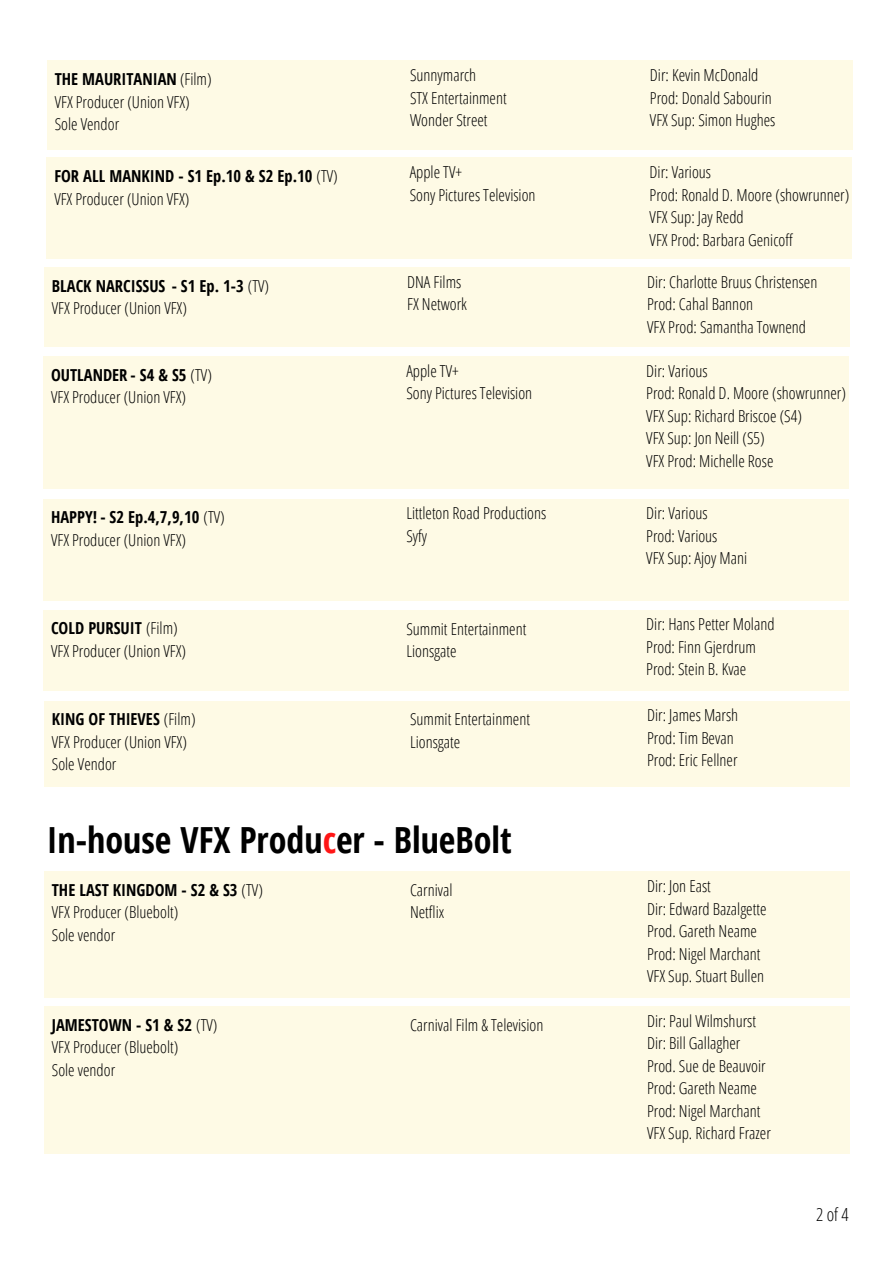
<style>
.page{position:relative;width:894px;height:1264px;background:#fff}
.page>*{position:absolute;margin:0;border:0;box-sizing:border-box;transform-origin:0 0}
.t1{font:700 36px "Open Sans Condensed";color:#000}
.t2{font:300 18px "Open Sans Condensed";color:#000}
.t3{font:300 16.5px "Open Sans Condensed";color:#000}
.t4{font:700 16.5px "Open Sans Condensed";color:#000}
.s1{font-weight:300}
.s2{color:#ff1616}
</style>
<div class="page">
<div style="left:43px;top:356px;width:805px;height:133px;background:#fefae5"></div>
<div style="left:43px;top:499px;width:805px;height:101px;background:#fefae5"></div>
<div style="left:43px;top:610px;width:805px;height:81px;background:#fefae5"></div>
<div style="left:44px;top:701px;width:805px;height:85px;background:#fefae5"></div>
<div style="left:44px;top:871px;width:805px;height:126px;background:#fefae5"></div>
<div style="left:44px;top:1006px;width:805px;height:148px;background:#fefae5"></div>
<div style="left:46px;top:158px;width:805px;height:101px;background:#fefae5"></div>
<div style="left:44px;top:267px;width:805px;height:80px;background:#fefae5"></div>
<div style="left:47px;top:61px;width:805px;height:89px;background:#fefae5"></div>
<p class="t4" style="left:55px;top:68px;width:158px">THE MAURITANIAN <span class="s1">(Film)</span></p>
<p class="t3" style="left:55px;top:90px;width:136px">VFX Producer (Union VFX)</p>
<p class="t3" style="left:55px;top:113px;width:66px">Sole Vendor</p>
<p class="t3" style="left:410px;top:63px;width:68px">Sunnymarch</p>
<p class="t3" style="left:410px;top:86px;width:98px">STX Entertainment</p>
<p class="t3" style="left:410px;top:108px;width:79px">Wonder Street</p>
<p class="t4" style="left:54px;top:164px;width:285px">FOR ALL MANKIND - S1 Ep.10 &amp; S2 Ep.10 <span class="s1">(TV)</span></p>
<p class="t3" style="left:54px;top:187px;width:136px">VFX Producer (Union VFX)</p>
<h1 class="t3" style="left:409px;top:160px;width:54px">Apple TV+</h1>
<p class="t3" style="left:409px;top:183px;width:127px">Sony Pictures Television</p>
<p class="t4" style="left:52px;top:274px;width:219px">BLACK NARCISSUS - S1 Ep. 1-3 <span class="s1">(TV)</span></p>
<p class="t3" style="left:52px;top:296px;width:136px">VFX Producer (Union VFX)</p>
<p class="t3" style="left:407px;top:270px;width:56px">DNA Films</p>
<p class="t3" style="left:407px;top:293px;width:61px">FX Network</p>
<p class="t4" style="left:51px;top:363px;width:162px">OUTLANDER - S4 &amp; S5 <span class="s1">(TV)</span></p>
<p class="t3" style="left:51px;top:385px;width:136px">VFX Producer (Union VFX)</p>
<p class="t3" style="left:406px;top:359px;width:54px">Apple TV+</p>
<p class="t3" style="left:406px;top:381px;width:127px">Sony Pictures Television</p>
<p class="t4" style="left:51px;top:505px;width:175px">HAPPY! - S2 Ep.4,7,9,10 <span class="s1">(TV)</span></p>
<p class="t3" style="left:51px;top:528px;width:136px">VFX Producer (Union VFX)</p>
<p class="t3" style="left:406px;top:501px;width:141px">Littleton Road Productions</p>
<p class="t3" style="left:406px;top:524px;width:22px">Syfy</p>
<p class="t4" style="left:51px;top:616px;width:128px">COLD PURSUIT <span class="s1">(Film)</span></p>
<p class="t3" style="left:51px;top:639px;width:136px">VFX Producer (Union VFX)</p>
<p class="t3" style="left:406px;top:617px;width:121px">Summit Entertainment</p>
<p class="t3" style="left:406px;top:639px;width:52px">Lionsgate</p>
<p class="t4" style="left:52px;top:707px;width:145px">KING OF THIEVES <span class="s1">(Film)</span></p>
<p class="t3" style="left:52px;top:730px;width:136px">VFX Producer (Union VFX)</p>
<p class="t3" style="left:52px;top:752px;width:66px">Sole Vendor</p>
<p class="t3" style="left:410px;top:707px;width:121px">Summit Entertainment</p>
<p class="t3" style="left:410px;top:730px;width:52px">Lionsgate</p>
<p class="t1" style="left:47px;top:814px;width:466px">In-house VFX Produ<span class="s2">c</span>er - BlueBolt</p>
<p class="t4" style="left:52px;top:878px;width:212px">THE LAST KINGDOM - S2 &amp; S3 <span class="s1">(TV)</span></p>
<p class="t3" style="left:52px;top:900px;width:128px">VFX Producer (Bluebolt)</p>
<p class="t3" style="left:52px;top:923px;width:65px">Sole vendor</p>
<p class="t4" style="left:52px;top:1012px;width:167px">JAMESTOWN - S1 &amp; S2 <span class="s1">(TV)</span></p>
<p class="t3" style="left:52px;top:1035px;width:128px">VFX Producer (Bluebolt)</p>
<p class="t3" style="left:52px;top:1057px;width:65px">Sole vendor</p>
<p class="t3" style="left:410px;top:878px;width:44px">Carnival</p>
<p class="t3" style="left:410px;top:900px;width:36px">Netflix</p>
<p class="t3" style="left:410px;top:1012px;width:135px">Carnival Film &amp; Television</p>
<p class="t3" style="left:649px;top:63px;width:110px">Dir: Kevin McDonald</p>
<p class="t3" style="left:649px;top:86px;width:123px">Prod: Donald Sabourin</p>
<p class="t3" style="left:649px;top:108px;width:127px">VFX Sup: Simon Hughes</p>
<p class="t3" style="left:649px;top:160px;width:63px">Dir: Various</p>
<p class="t3" style="left:649px;top:183px;width:201px">Prod: Ronald D. Moore (showrunner)</p>
<p class="t3" style="left:649px;top:205px;width:96px">VFX Sup: Jay Redd</p>
<p class="t3" style="left:649px;top:228px;width:144px">VFX Prod: Barbara Genicoff</p>
<p class="t3" style="left:647px;top:270px;width:172px">Dir: Charlotte Bruus Christensen</p>
<p class="t3" style="left:647px;top:293px;width:108px">Prod: Cahal Bannon</p>
<p class="t3" style="left:647px;top:315px;width:160px">VFX Prod: Samantha Townend</p>
<p class="t3" style="left:646px;top:359px;width:63px">Dir: Various</p>
<p class="t3" style="left:646px;top:381px;width:201px">Prod: Ronald D. Moore (showrunner)</p>
<p class="t3" style="left:646px;top:404px;width:157px">VFX Sup: Richard Briscoe (S4)</p>
<p class="t3" style="left:646px;top:426px;width:120px">VFX Sup: Jon Neill (S5)</p>
<p class="t3" style="left:646px;top:449px;width:129px">VFX Prod: Michelle Rose</p>
<p class="t3" style="left:646px;top:501px;width:63px">Dir: Various</p>
<p class="t3" style="left:646px;top:524px;width:73px">Prod: Various</p>
<p class="t3" style="left:646px;top:546px;width:102px">VFX Sup: Ajoy Mani</p>
<p class="t3" style="left:646px;top:612px;width:130px">Dir: Hans Petter Moland</p>
<p class="t3" style="left:646px;top:635px;width:111px">Prod: Finn Gjerdrum</p>
<p class="t3" style="left:646px;top:657px;width:102px">Prod: Stein B. Kvae</p>
<p class="t3" style="left:647px;top:703px;width:93px">Dir: James Marsh</p>
<p class="t3" style="left:647px;top:726px;width:88px">Prod: Tim Bevan</p>
<p class="t3" style="left:647px;top:748px;width:92px">Prod: Eric Fellner</p>
<p class="t3" style="left:647px;top:874px;width:65px">Dir: Jon East</p>
<p class="t3" style="left:647px;top:897px;width:121px">Dir: Edward Bazalgette</p>
<p class="t3" style="left:647px;top:919px;width:111px">Prod. Gareth Neame</p>
<p class="t3" style="left:647px;top:942px;width:115px">Prod: Nigel Marchant</p>
<p class="t3" style="left:647px;top:964px;width:118px">VFX Sup. Stuart Bullen</p>
<p class="t3" style="left:647px;top:1009px;width:110px">Dir: Paul Wilmshurst</p>
<p class="t3" style="left:647px;top:1031px;width:95px">Dir: Bill Gallagher</p>
<p class="t3" style="left:647px;top:1054px;width:120px">Prod. Sue de Beauvoir</p>
<p class="t3" style="left:647px;top:1076px;width:111px">Prod: Gareth Neame</p>
<p class="t3" style="left:647px;top:1099px;width:115px">Prod: Nigel Marchant</p>
<p class="t3" style="left:647px;top:1121px;width:125px">VFX Sup. Richard Frazer</p>
<p class="t2" style="left:816px;top:1201px;width:34px">2 of 4</p>
</div>
